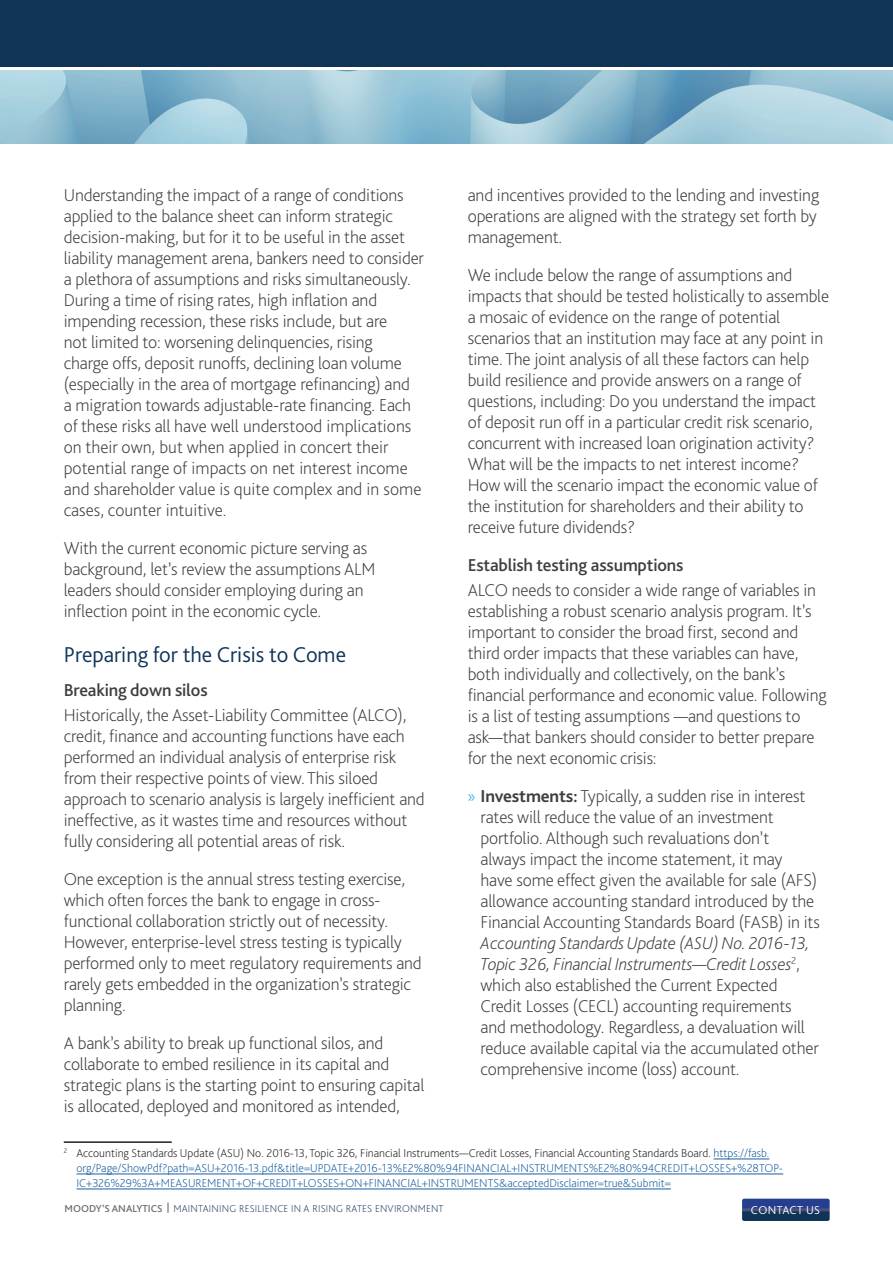
<style>
.page{position:relative;width:893px;height:1263px;background:#fff}
.page>*{position:absolute;margin:0;border:0;box-sizing:border-box;transform-origin:0 0}
.Subhead_dark_blue{font:300 22.5px "Bliss Pro";color:#0f3458}
.Body_copy{font:200 18px/21px "Bliss Pro";letter-spacing:-.01em;color:#3e3e3f}
.Black_Subhead{font:500 18px "Bliss Pro";letter-spacing:-.01em;color:#3e3e3f}
.Footnotes{font:200 12px/15px "Bliss Pro";color:#175d9e}
.t1{font:300 12px "Bliss Pro";letter-spacing:.03em;color:#fff}
.t2{font:200 10.5px "Bliss Pro";letter-spacing:.02em;color:#254062}
.s1{color:#231f20}
.s2{font-family:"Myriad Pro";font-weight:400;color:#48bbe8}
.s3{font-weight:700}
.s4{font-style:italic}
.s5{font-weight:500;color:#6b6f75}
</style>
<div class="page">
<div style="left:0;top:0;width:893px;height:72px;background:#0f3458"></div>
<svg style="left:0;top:67px;width:893px;height:4px;fill:#fff"></svg>
<svg style="left:167px;top:1203px;width:2px;height:9px"></svg>
<svg style="left:742px;top:1198px;width:88px;height:23px"></svg>
<img style="left:0;top:71px;width:893px;height:73px">
<hr style="left:64px;top:1141px;width:108px;height:2px;background:#231f20">
<hr style="left:714px;top:1159px;width:55px;height:1px;background:#175d9e">
<hr style="left:77px;top:1174px;width:706px;height:1px;background:#175d9e">
<hr style="left:77px;top:1189px;width:594px;height:1px;background:#175d9e">
<p class="Body_copy" style="left:64px;top:184px;width:362px">Understanding the impact of a range of conditions applied to the balance sheet can inform strategic decision-making, but for it to be useful in the asset liability management arena, bankers need to consider a plethora of assumptions and risks simultaneously.<br>During a time of rising rates, high inflation and impending recession, these risks include, but are<br>not limited to: worsening delinquencies, rising<br>charge offs, deposit runoffs, declining loan volume (especially in the area of mortgage refinancing) and<br>a migration towards adjustable-rate financing. Each of these risks all have well understood implications on their own, but when applied in concert their potential range of impacts on net interest income and shareholder value is quite complex and in some cases, counter intuitive.</p>
<p class="Body_copy" style="left:64px;top:537px;width:313px">With the current economic picture serving as background, let’s review the assumptions ALM leaders should consider employing during an inflection point in the economic cycle.</p>
<p class="Subhead_dark_blue" style="left:64px;top:641px;width:284px">Preparing for the Crisis to Come</p>
<p class="Black_Subhead" style="left:64px;top:679px;width:145px">Breaking down silos</p>
<p class="Body_copy" style="left:64px;top:704px;width:362px">Historically, the Asset-Liability Committee (ALCO), credit, finance and accounting functions have each performed an individual analysis of enterprise risk from their respective points of view. This siloed approach to scenario analysis is largely inefficient and ineffective, as it wastes time and resources without fully considering all potential areas of risk.</p>
<p class="Body_copy" style="left:64px;top:868px;width:360px">One exception is the annual stress testing exercise, which often forces the bank to engage in cross&shy;functional collaboration strictly out of necessity.<br>However, enterprise-level stress testing is typically performed only to meet regulatory requirements and rarely gets embedded in the organization’s strategic planning.</p>
<p class="Body_copy" style="left:64px;top:1032px;width:362px">A bank’s ability to break up functional silos, and collaborate to embed resilience in its capital and strategic plans is the starting point to ensuring capital is allocated, deployed and monitored as intended,</p>
<p class="Footnotes" style="left:77px;top:1145px;width:708px;text-indent:-13px"><sup>2</sup> <span class="s1">Accounting Standards Update (ASU) No. 2016-13, Topic 326, Financial Instruments—Credit Losses, Financial Accounting Standards Board.</span> https://fasb. org/Page/ShowPdf?path=ASU+2016-13.pdf&amp;title=UPDATE+2016-13%E2%80%94FINANCIAL+INSTRUMENTS%E2%80%94CREDIT+LOSSES+%28TOP-<br>IC+326%29%3A+MEASUREMENT+OF+CREDIT+LOSSES+ON+FINANCIAL+INSTRUMENTS&amp;acceptedDisclaimer=true&amp;Submit=</p>
<p class="Body_copy" style="left:468px;top:184px;width:353px">and incentives provided to the lending and investing operations are aligned with the strategy set forth by management.</p>
<p class="Body_copy" style="left:468px;top:264px;width:363px">We include below the range of assumptions and impacts that should be tested holistically to assemble a mosaic of evidence on the range of potential scenarios that an institution may face at any point in time. The joint analysis of all these factors can help build resilience and provide answers on a range of questions, including: Do you understand the impact of deposit run off in a particular credit risk scenario, concurrent with increased loan origination activity?<br>What will be the impacts to net interest income?<br>How will the scenario impact the economic value of the institution for shareholders and their ability to receive future dividends?</p>
<p class="Black_Subhead" style="left:468px;top:554px;width:217px">Establish testing assumptions</p>
<p class="Body_copy" style="left:468px;top:579px;width:360px">ALCO needs to consider a wide range of variables in establishing a robust scenario analysis program. It’s important to consider the broad first, second and third order impacts that these variables can have, both individually and collectively, on the bank’s financial performance and economic value. Following is a list of testing assumptions —and questions to ask—that bankers should consider to better prepare for the next economic crisis:</p>
<p class="Body_copy" style="left:480px;top:785px;width:341px;text-indent:-13px"><span class="s2">»</span> <span class="s3">Investments:</span> Typically, a sudden rise in interest rates will reduce the value of an investment portfolio. Although such revaluations don’t<br>always impact the income statement, it may<br>have some effect given the available for sale (AFS) allowance accounting standard introduced by the Financial Accounting Standards Board (FASB) in its <span class="s4">Accounting Standards Update (ASU) No. 2016-13, Topic 326, Financial Instruments—Credit Losses</span><sup>2</sup>, which also established the Current Expected Credit Losses (CECL) accounting requirements and methodology. Regardless, a devaluation will reduce available capital via the accumulated other comprehensive income (loss) account.</p>
<p class="t2" style="left:65px;top:1202px;width:381px"><span class="s5">MOODY’S ANALYTICS</span> MAINTAINING RESILIENCE IN A RISING RATES ENVIRONMENT</p>
<p class="t1" style="left:751px;top:1203px;width:71px">CONTACT US</p>
</div>
